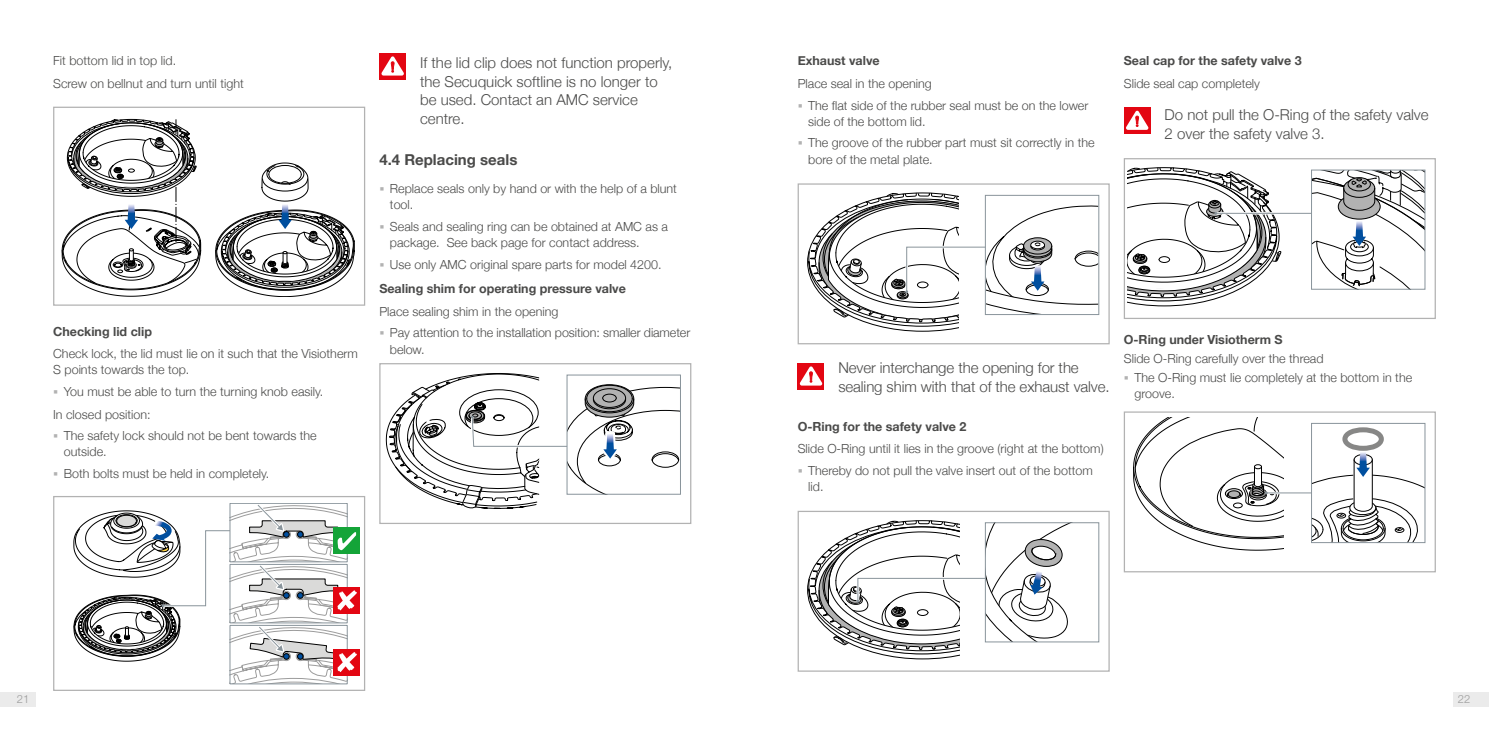
<style>
.page{position:relative;width:1489px;height:745px;background:#fff}
.page>*{position:absolute;margin:0;border:0;box-sizing:border-box;transform-origin:0 0}
.t1{font:300 15px/18.8px "Helvetica Neue";color:#4a4a49}
.t2{font:700 15px "Helvetica Neue";color:#4a4a49}
.t3{font:300 12.5px/16.2px "Helvetica Neue";color:#4a4a49}
.t4{font:700 12.5px "Helvetica Neue";color:#4a4a49}
.t5{font:300 11.25px "Helvetica Neue LTW1 G";color:#9c9c9c}
</style>
<div class="page">
<div style="left:1453px;top:691px;width:35px;height:14px;background:#ebebeb"></div>
<div style="left:0;top:691px;width:35px;height:14px;background:#ebebeb"></div>
<svg style="left:62px;top:118px;width:292px;height:179px"></svg>
<div style="left:53px;top:107px;width:312px;height:198px;border:1px solid #b2b2b2"></div>
<div style="left:53px;top:495px;width:312px;height:195px;border:1px solid #b2b2b2"></div>
<svg style="left:385px;top:373px;width:295px;height:136px"></svg>
<div style="left:379px;top:363px;width:312px;height:160px;border:1px solid #b2b2b2"></div>
<svg style="left:807px;top:192px;width:291px;height:140px"></svg>
<div style="left:797px;top:183px;width:312px;height:161px;border:1px solid #b2b2b2"></div>
<svg style="left:807px;top:520px;width:291px;height:139px"></svg>
<div style="left:797px;top:510px;width:312px;height:161px;border:1px solid #b2b2b2"></div>
<div style="left:1123px;top:107px;width:27px;height:26px;background:#e30612"></div>
<svg style="left:1126px;top:111px;width:22px;height:19px"></svg>
<svg style="left:1311px;top:170px;width:113px;height:119px"></svg>
<hr style="left:1215px;top:213px;width:96px;height:1px;background:#89949b">
<svg style="left:1127px;top:167px;width:154px;height:139px"></svg>
<div style="left:1123px;top:158px;width:312px;height:161px;border:1px solid #b2b2b2"></div>
<svg style="left:1311px;top:423px;width:113px;height:121px"></svg>
<hr style="left:1266px;top:492px;width:45px;height:1px;background:#89949b">
<svg style="left:1133px;top:417px;width:150px;height:133px"></svg>
<div style="left:1123px;top:411px;width:312px;height:161px;border:1px solid #b2b2b2"></div>
<div style="left:333px;top:587px;width:27px;height:26px;background:#e30612"></div>
<div style="left:333px;top:648px;width:27px;height:26px;background:#e30612"></div>
<div style="left:333px;top:527px;width:27px;height:26px;background:#14a438"></div>
<svg style="left:73px;top:503px;width:284px;height:180px"></svg>
<div style="left:379px;top:53px;width:27px;height:27px;background:#e30612"></div>
<svg style="left:381px;top:56px;width:23px;height:19px"></svg>
<div style="left:797px;top:363px;width:27px;height:26px;background:#e30612"></div>
<svg style="left:799px;top:366px;width:23px;height:19px"></svg>
<p class="t3" style="left:53px;top:49px;width:192px;line-height:22.5px">Fit bottom lid in top lid.<br>Screw on bellnut and turn until tight</p>
<p class="t4" style="left:53px;top:321px;width:100px">Checking lid clip</p>
<p class="t3" style="left:53px;top:344px;width:306px">Check lock, the lid must lie on it such that the Visiotherm<br>S points towards the top.</p>
<p class="t3" style="left:53px;top:379px;width:271px;line-height:22.5px;text-indent:11px">You must be able to turn the turning knob easily.<br>In closed position:</p>
<p class="t3" style="left:64px;top:426px;width:254px">The safety lock should not be bent towards the outside.</p>
<p class="t3" style="left:64px;top:464px;width:207px">Both bolts must be held in completely.</p>
<p class="t1" style="left:420px;top:52px;width:253px">If the lid clip does not function properly, the Secuquick softline is no longer to be used. Contact an AMC service centre.</p>
<p class="t2" style="left:379px;top:147px;width:140px">4.4 Replacing seals</p>
<p class="t3" style="left:390px;top:179px;width:288px">Replace seals only by hand or with the help of a blunt tool.</p>
<p class="t3" style="left:390px;top:217px;width:279px">Seals and sealing ring can be obtained at AMC as a package. See back page for contact address.</p>
<p class="t3" style="left:390px;top:255px;width:273px">Use only AMC original spare parts for model 4200.</p>
<p class="t4" style="left:379px;top:279px;width:248px">Sealing shim for operating pressure valve</p>
<p class="t3" style="left:390px;top:299px;width:302px;line-height:21.5px;text-indent:-11px">Place sealing shim in the opening<br>Pay attention to the installation position: smaller diameter</p>
<p class="t3" style="left:390px;top:340px;width:36px">below.</p>
<p class="t4" style="left:797px;top:51px;width:83px">Exhaust valve</p>
<p class="t3" style="left:808px;top:72px;width:281px;line-height:21.6px;text-indent:-11px">Place seal in the opening<br>The flat side of the rubber seal must be on the lower</p>
<p class="t3" style="left:808px;top:109px;width:288px;line-height:21.6px">side of the bottom lid.<br>The groove of the rubber part must sit correctly in the</p>
<p class="t3" style="left:808px;top:150px;width:126px">bore of the metal plate.</p>
<p class="t4" style="left:1123px;top:51px;width:179px">Seal cap for the safety valve 3</p>
<p class="t3" style="left:1123px;top:74px;width:138px">Slide seal cap completely</p>
<p class="t1" style="left:1164px;top:104px;width:265px">Do not pull the O-Ring of the safety valve<br>2 over the safety valve 3.</p>
<p class="t1" style="left:838px;top:357px;width:273px">Never interchange the opening for the sealing shim with that of the exhaust valve.</p>
<p class="t4" style="left:797px;top:416px;width:170px">O-Ring for the safety valve 2</p>
<p class="t3" style="left:797px;top:437px;width:307px;line-height:21.6px;text-align:center">Slide O-Ring until it lies in the groove (right at the bottom)<br>Thereby do not pull the valve insert out of the bottom</p>
<p class="t3" style="left:808px;top:477px;width:17px">lid.</p>
<p class="t4" style="left:1123px;top:329px;width:160px">O-Ring under Visiotherm S</p>
<p class="t3" style="left:1134px;top:347px;width:279px;line-height:19.2px;text-indent:-11px">Slide O-Ring carefully over the thread<br>The O-Ring must lie completely at the bottom in the</p>
<p class="t3" style="left:1134px;top:384px;width:42px">groove.</p>
<p class="t5" style="left:17px;top:691px;width:14px">21</p>
<p class="t5" style="left:1457px;top:691px;width:14px">22</p>
</div>
